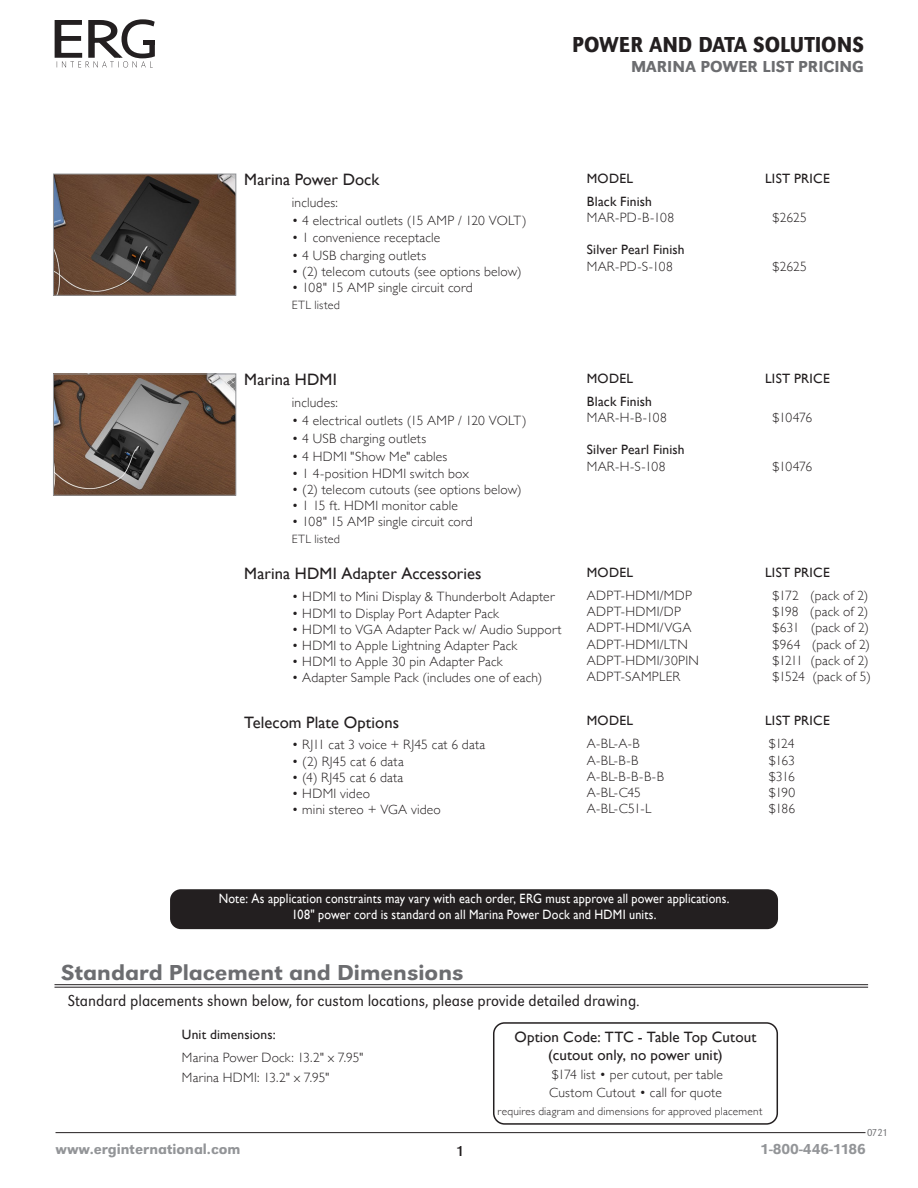
<style>
.page{position:relative;width:918px;height:1188px;background:#fff}
.page>*{position:absolute;margin:0;border:0;box-sizing:border-box;transform-origin:0 0}
.NEW_Subhead_rule_bel{font:500 expanded 22.5px "URW Grotesk T";color:#6c6d70}
.H_LT_PG_Header{font:22.5px "URW Grotesk T Medi Extr Narr";letter-spacing:-.005em;color:#231f20}
.New_Intro_text{font:16.5px "URW Grotesk T Ligh Narr";color:#231f20}
.Callout_-_70_k{font:16.5px "Gill Sans";letter-spacing:.005em;color:#231f20}
.T_page_RIGHT_sub_hea{font:500 16.5px "URW Grotesk T";color:#6c6d70}
.Callout_-_70_k-2{font:15px "Gill Sans";letter-spacing:.01em;color:#231f20}
.t1{font:500 15px "URW Grotesk T";color:#939598}
.t2{font:15px "URW Grotesk T Regu Narr";color:#231f20}
.Callout_-_70_k-3{font:300 13.5px "Gill Sans";letter-spacing:.015em;color:#231f20}
.Callout_-_70_k-4{font:13.5px "Gill Sans";letter-spacing:.015em;color:#fff;scale:.9 1}
.Callout_-_70_k-5{font:13.5px "Gill Sans";letter-spacing:.015em;color:#231f20}
.Callout_-_70_k-6{font:300 12px "Gill Sans";letter-spacing:.02em;color:#231f20}
.Callout_-_70_k-7{font:300 11.25px "Gill Sans";letter-spacing:.02em;color:#231f20}
.t3{font:10.5px "URW Grotesk T Ligh Narr";color:#6c6d70}
</style>
<div class="page">
<img style="left:55px;top:176px;width:179px;height:118px">
<div style="left:53px;top:174px;width:183px;height:122px;border:1px solid #939598"></div>
<img style="left:55px;top:376px;width:179px;height:118px">
<div style="left:53px;top:374px;width:183px;height:122px;border:1px solid #939598"></div>
<hr style="left:54px;top:984px;width:814px;height:1px;background:#231f20">
<hr style="left:54px;top:987px;width:814px;height:1px;background:#231f20">
<div style="left:170px;top:889px;width:608px;height:40px;background:#231f20;border-radius:11px"></div>
<div style="left:493px;top:1022px;width:285px;height:103px;border:2px solid #231f20;border-radius:11px"></div>
<hr style="left:56px;top:1132px;width:810px;height:1px;background:#231f20">
<svg style="left:54px;top:19px;width:101px;height:48px"></svg>
<div style="left:144px;top:40px;width:11px;height:5px;background:#231f20"></div>
<p class="H_LT_PG_Header" style="left:572px;top:32px;width:293px">POWER AND DATA SOLUTIONS</p>
<p class="T_page_RIGHT_sub_hea" style="left:631px;top:57px;width:234px">MARINA POWER LIST PRICING</p>
<p class="Callout_-_70_k" style="left:244px;top:170px;width:137px">Marina Power Dock</p>
<p class="Callout_-_70_k-3" style="left:292px;top:192px;width:47px">includes:</p>
<p class="Callout_-_70_k-3" style="left:292px;top:210px;width:236px">• 4 electrical outlets (15 AMP / 120 VOLT)</p>
<p class="Callout_-_70_k-3" style="left:292px;top:227px;width:150px">• 1 convenience receptacle</p>
<p class="Callout_-_70_k-3" style="left:292px;top:245px;width:136px">• 4 USB charging outlets</p>
<p class="Callout_-_70_k-3" style="left:292px;top:261px;width:231px">• (2) telecom cutouts (see options below)</p>
<p class="Callout_-_70_k-3" style="left:292px;top:277px;width:183px">• 108" 15 AMP single circuit cord</p>
<p class="Callout_-_70_k-6" style="left:292px;top:295px;width:50px">ETL listed</p>
<p class="Callout_-_70_k-5" style="left:587px;top:170px;width:48px">MODEL</p>
<p class="Callout_-_70_k-5" style="left:587px;top:193px;width:67px">Black Finish</p>
<p class="Callout_-_70_k-3" style="left:587px;top:207px;width:89px">MAR-PD-B-108</p>
<p class="Callout_-_70_k-5" style="left:587px;top:242px;width:99px">Silver Pearl Finish</p>
<p class="Callout_-_70_k-3" style="left:587px;top:256px;width:88px">MAR-PD-S-108</p>
<p class="Callout_-_70_k" style="left:244px;top:370px;width:94px">Marina HDMI</p>
<p class="Callout_-_70_k-3" style="left:292px;top:392px;width:47px">includes:</p>
<p class="Callout_-_70_k-3" style="left:292px;top:410px;width:236px">• 4 electrical outlets (15 AMP / 120 VOLT)</p>
<p class="Callout_-_70_k-3" style="left:292px;top:428px;width:136px">• 4 USB charging outlets</p>
<p class="Callout_-_70_k-3" style="left:292px;top:446px;width:157px">• 4 HDMI "Show Me" cables</p>
<p class="Callout_-_70_k-3" style="left:292px;top:462px;width:179px">• 1 4-position HDMI switch box</p>
<p class="Callout_-_70_k-3" style="left:292px;top:479px;width:231px">• (2) telecom cutouts (see options below)</p>
<p class="Callout_-_70_k-3" style="left:292px;top:495px;width:168px">• 1 15 ft. HDMI monitor cable</p>
<p class="Callout_-_70_k-3" style="left:292px;top:511px;width:183px">• 108" 15 AMP single circuit cord</p>
<p class="Callout_-_70_k-6" style="left:292px;top:529px;width:50px">ETL listed</p>
<p class="Callout_-_70_k" style="left:244px;top:564px;width:239px">Marina HDMI Adapter Accessories</p>
<p class="Callout_-_70_k-3" style="left:292px;top:586px;width:264px">• HDMI to Mini Display &amp; Thunderbolt Adapter</p>
<p class="Callout_-_70_k-3" style="left:292px;top:602px;width:209px">• HDMI to Display Port Adapter Pack</p>
<p class="Callout_-_70_k-3" style="left:292px;top:619px;width:271px">• HDMI to VGA Adapter Pack w/ Audio Support</p>
<p class="Callout_-_70_k-3" style="left:292px;top:635px;width:227px">• HDMI to Apple Lightning Adapter Pack</p>
<p class="Callout_-_70_k-3" style="left:292px;top:651px;width:212px">• HDMI to Apple 30 pin Adapter Pack</p>
<p class="Callout_-_70_k-3" style="left:292px;top:667px;width:252px">• Adapter Sample Pack (includes one of each)</p>
<p class="Callout_-_70_k" style="left:244px;top:712px;width:156px">Telecom Plate Options</p>
<p class="Callout_-_70_k-3" style="left:292px;top:734px;width:195px">• RJ11 cat 3 voice + RJ45 cat 6 data</p>
<p class="Callout_-_70_k-3" style="left:292px;top:751px;width:114px">• (2) RJ45 cat 6 data</p>
<p class="Callout_-_70_k-3" style="left:292px;top:767px;width:113px">• (4) RJ45 cat 6 data</p>
<p class="Callout_-_70_k-3" style="left:292px;top:783px;width:80px">• HDMI video</p>
<p class="Callout_-_70_k-3" style="left:292px;top:799px;width:151px">• mini stereo + VGA video</p>
<p class="Callout_-_70_k-5" style="left:587px;top:370px;width:48px">MODEL</p>
<p class="Callout_-_70_k-5" style="left:587px;top:393px;width:67px">Black Finish</p>
<p class="Callout_-_70_k-3" style="left:587px;top:407px;width:81px">MAR-H-B-108</p>
<p class="Callout_-_70_k-5" style="left:587px;top:442px;width:99px">Silver Pearl Finish</p>
<p class="Callout_-_70_k-3" style="left:587px;top:456px;width:80px">MAR-H-S-108</p>
<p class="Callout_-_70_k-5" style="left:587px;top:565px;width:48px">MODEL</p>
<p class="Callout_-_70_k-3" style="left:587px;top:585px;width:107px">ADPT-HDMI/MDP</p>
<p class="Callout_-_70_k-3" style="left:587px;top:601px;width:96px">ADPT-HDMI/DP</p>
<p class="Callout_-_70_k-3" style="left:587px;top:617px;width:106px">ADPT-HDMI/VGA</p>
<p class="Callout_-_70_k-3" style="left:587px;top:634px;width:103px">ADPT-HDMI/LTN</p>
<p class="Callout_-_70_k-3" style="left:587px;top:650px;width:114px">ADPT-HDMI/30PIN</p>
<p class="Callout_-_70_k-3" style="left:587px;top:666px;width:95px">ADPT-SAMPLER</p>
<p class="Callout_-_70_k-5" style="left:587px;top:713px;width:48px">MODEL</p>
<p class="Callout_-_70_k-3" style="left:587px;top:733px;width:54px">A-BL-A-B</p>
<p class="Callout_-_70_k-3" style="left:587px;top:750px;width:53px">A-BL-B-B</p>
<p class="Callout_-_70_k-3" style="left:587px;top:766px;width:79px">A-BL-B-B-B-B</p>
<p class="Callout_-_70_k-3" style="left:587px;top:782px;width:56px">A-BL-C45</p>
<p class="Callout_-_70_k-3" style="left:587px;top:798px;width:66px">A-BL-C51-L</p>
<p class="Callout_-_70_k-5" style="left:765px;top:170px;width:66px">LIST PRICE</p>
<p class="Callout_-_70_k-3" style="left:773px;top:207px;width:36px">$2625</p>
<p class="Callout_-_70_k-3" style="left:773px;top:256px;width:36px">$2625</p>
<p class="Callout_-_70_k-5" style="left:765px;top:370px;width:66px">LIST PRICE</p>
<p class="Callout_-_70_k-3" style="left:773px;top:407px;width:41px">$10476</p>
<p class="Callout_-_70_k-3" style="left:773px;top:456px;width:41px">$10476</p>
<p class="Callout_-_70_k-5" style="left:765px;top:565px;width:66px">LIST PRICE</p>
<p class="Callout_-_70_k-3" style="left:773px;top:585px;width:97px">$172 (pack of 2)</p>
<p class="Callout_-_70_k-3" style="left:773px;top:601px;width:97px">$198 (pack of 2)</p>
<p class="Callout_-_70_k-3" style="left:773px;top:617px;width:98px">$631 (pack of 2)</p>
<p class="Callout_-_70_k-3" style="left:773px;top:634px;width:99px">$964 (pack of 2)</p>
<p class="Callout_-_70_k-3" style="left:773px;top:650px;width:98px">$1211 (pack of 2)</p>
<p class="Callout_-_70_k-3" style="left:773px;top:666px;width:100px">$1524 (pack of 5)</p>
<p class="Callout_-_70_k-5" style="left:765px;top:713px;width:66px">LIST PRICE</p>
<p class="Callout_-_70_k-3" style="left:769px;top:733px;width:27px">$124</p>
<p class="Callout_-_70_k-3" style="left:769px;top:750px;width:28px">$163</p>
<p class="Callout_-_70_k-3" style="left:769px;top:766px;width:27px">$316</p>
<p class="Callout_-_70_k-3" style="left:769px;top:782px;width:28px">$190</p>
<p class="Callout_-_70_k-3" style="left:769px;top:798px;width:28px">$186</p>
<p class="Callout_-_70_k-4" style="left:219px;top:890px;width:569px">Note: As application constraints may vary with each order, ERG must approve all power applications.</p>
<p class="Callout_-_70_k-4" style="left:292px;top:906px;width:407px">108" power cord is standard on all Marina Power Dock and HDMI units.</p>
<p class="NEW_Subhead_rule_bel" style="left:61px;top:960px;width:404px">Standard Placement and Dimensions</p>
<p class="New_Intro_text" style="left:68px;top:992px;width:573px">Standard placements shown below, for custom locations, please provide detailed drawing.</p>
<p class="Callout_-_70_k-5" style="left:182px;top:1027px;width:95px">Unit dimensions:</p>
<p class="Callout_-_70_k-3" style="left:182px;top:1047px;width:183px">Marina Power Dock: 13.2" x 7.95"</p>
<p class="Callout_-_70_k-3" style="left:182px;top:1067px;width:149px">Marina HDMI: 13.2" x 7.95"</p>
<p class="Callout_-_70_k-2" style="left:514px;top:1028px;width:244px">Option Code: TTC - Table Top Cutout</p>
<p class="Callout_-_70_k-2" style="left:548px;top:1046px;width:176px">(cutout only, no power unit)</p>
<p class="Callout_-_70_k-3" style="left:552px;top:1064px;width:173px">$174 list • per cutout, per table</p>
<p class="Callout_-_70_k-3" style="left:549px;top:1082px;width:174px">Custom Cutout • call for quote</p>
<p class="Callout_-_70_k-7" style="left:498px;top:1102px;width:266px">requires diagram and dimensions for approved placement</p>
<p class="t3" style="left:867px;top:1127px;width:22px">0721</p>
<p class="t1" style="left:56px;top:1140px;width:186px">www.erginternational.com</p>
<p class="t1" style="left:760px;top:1141px;width:107px">1-800-446-1186</p>
<p class="t2" style="left:456px;top:1142px;width:10px">1</p>
</div>
